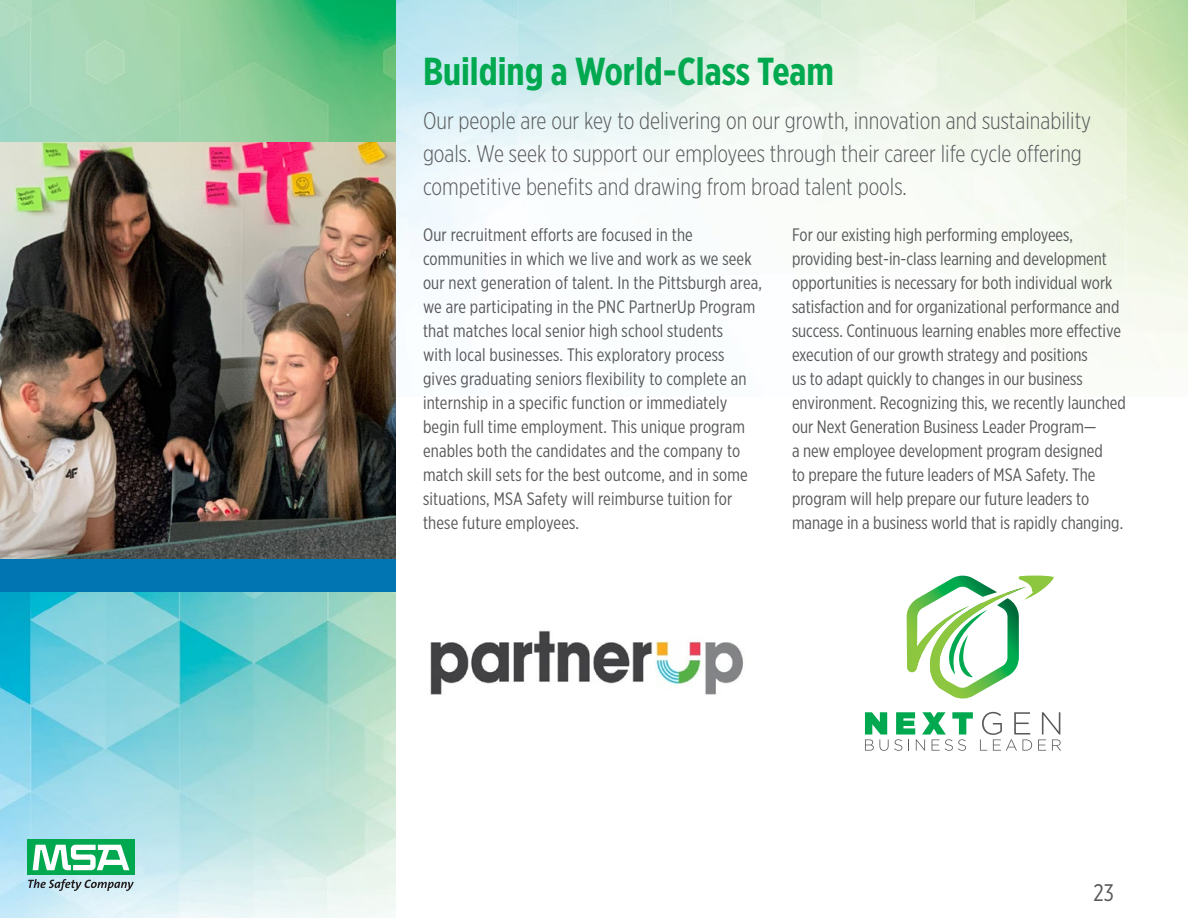
<style>
.page{position:relative;width:1188px;height:918px;background:#fff}
.page>*{position:absolute;margin:0;border:0;box-sizing:border-box;transform-origin:0 0}
.t1{font:700 39px "Gotham X Narrow";color:#00a94f}
.t2{font:300 24px/33px "Gotham X Narrow";color:#58595b}
.t3{font:24px "Gotham X Narrow";color:#58595b}
.t4{font:18px/24px "Gotham X Narrow";color:#58595b}
</style>
<div class="page">
<img style="left:0;top:0;width:396px;height:918px">
<img style="left:0;top:143px;width:396px;height:416px">
<div style="left:0;top:559px;width:396px;height:33px;background:#0075b2"></div>
<svg style="left:906px;top:576px;width:148px;height:123px"></svg>
<svg style="left:865px;top:712px;width:108px;height:39px"></svg>
<svg style="left:980px;top:712px;width:52px;height:39px"></svg>
<svg style="left:1038px;top:712px;width:23px;height:39px"></svg>
<img style="left:430px;top:630px;width:313px;height:65px">
<div style="left:27px;top:839px;width:108px;height:36px;background:#00a94f"></div>
<svg style="left:33px;top:845px;width:96px;height:25px"></svg>
<svg style="left:28px;top:879px;width:106px;height:12px"></svg>
<h1 class="t1" style="left:423px;top:47px;width:413px">Building a World-Class Team</h1>
<h2 class="t2" style="left:423px;top:104px;width:670px">Our people are our key to delivering on our growth, innovation and sustainability goals. We seek to support our employees through their career life cycle offering competitive benefits and drawing from broad talent pools.</h2>
<p class="t4" style="left:423px;top:223px;width:341px">Our recruitment efforts are focused in the communities in which we live and work as we seek our next generation of talent. In the Pittsburgh area, we are participating in the PNC PartnerUp Program that matches local senior high school students<br>with local businesses. This exploratory process gives graduating seniors flexibility to complete an internship in a specific function or immediately begin full time employment. This unique program enables both the candidates and the company to match skill sets for the best outcome, and in some situations, MSA Safety will reimburse tuition for these future employees.</p>
<p class="t4" style="left:792px;top:223px;width:335px">For our existing high performing employees, providing best-in-class learning and development opportunities is necessary for both individual work satisfaction and for organizational performance and success. Continuous learning enables more effective execution of our growth strategy and positions<br>us to adapt quickly to changes in our business environment. Recognizing this, we recently launched our Next Generation Business Leader Program—<br>a new employee development program designed<br>to prepare the future leaders of MSA Safety. The program will help prepare our future leaders to manage in a business world that is rapidly changing.</p>
<h2 class="t3" style="left:1094px;top:878px;width:22px">23</h2>
</div>
